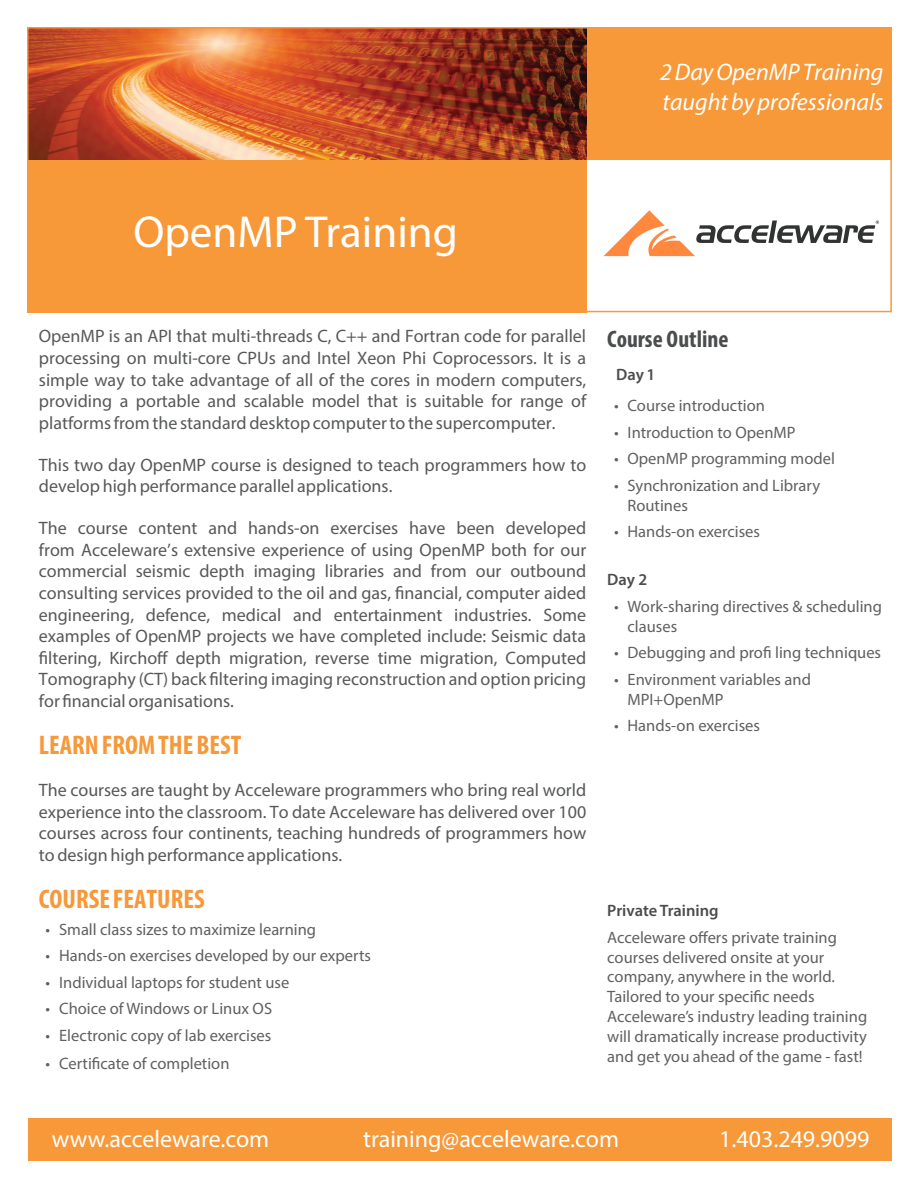
<style>
.page{position:relative;width:918px;height:1188px;background:#fff}
.page>*{position:absolute;margin:0;border:0;box-sizing:border-box;transform-origin:0 0}
.t1{font:45px "Myriad Pro";color:#fff}
.sub_sub{font:700 condensed 27px "Myriad Pro";color:#f79839}
.body{font:700 condensed 27px "Myriad Pro";color:#f79839}
.t2{font:24px "Myriad Pro";color:#fff}
.pull_quote{font:italic 24px/30px "Myriad Pro";color:#fff}
.t3{font:700 condensed 24px "Myriad Pro";color:#4b4c4d}
.body-2{font:18px/21.6px "Myriad Pro";color:#57585a;text-align:justify}
.t4{font:16.5px/19.8px "Myriad Pro";color:#606063}
.sidebar_sub{font:600 16.5px "Myriad Pro";color:#4b4c4d}
</style>
<div class="page">
<div style="left:28px;top:1118px;width:864px;height:43px;background:#f79839"></div>
<div style="left:586px;top:27px;width:306px;height:133px;background:#f79839"></div>
<img style="left:30px;top:30px;width:556px;height:130px">
<div style="left:27px;top:160px;width:559px;height:152px;background:#f79839"></div>
<svg style="left:604px;top:210px;width:275px;height:46px"></svg>
<div style="left:27px;top:27px;width:865px;height:285px;border:2px solid #f79839"></div>
<p class="pull_quote" style="left:660px;top:57px;width:225px">2 Day OpenMP Training taught by professionals</p>
<p class="t1" style="left:133px;top:204px;width:326px">OpenMP Training</p>
<p class="body-2" style="left:39px;top:325px;width:549px">OpenMP is an API that multi-threads C, C++ and Fortran code for parallel processing on multi-core CPUs and Intel Xeon Phi Coprocessors. It is a simple way to take advantage of all of the cores in modern computers, providing a portable and scalable model that is suitable for range of platforms from the standard desktop computer to the supercomputer.</p>
<p class="body-2" style="left:39px;top:454px;width:549px">This two day OpenMP course is designed to teach programmers how to develop high performance parallel applications.</p>
<p class="body-2" style="left:39px;top:517px;width:549px">The course content and hands-on exercises have been developed from Acceleware’s extensive experience of using OpenMP both for our commercial seismic depth imaging libraries and from our outbound consulting services provided to the oil and gas, financial, computer aided engineering, defence, medical and entertainment industries. Some examples of OpenMP projects we have completed include: Seismic data filtering, Kirchoff depth migration, reverse time migration, Computed Tomography (CT) back filtering imaging reconstruction and option pricing for financial organisations.</p>
<p class="sub_sub" style="left:39px;top:728px;width:204px">LEARN FROM THE BEST</p>
<p class="body-2" style="left:39px;top:779px;width:549px">The courses are taught by Acceleware programmers who bring real world experience into the classroom. To date Acceleware has delivered over 100 courses across four continents, teaching hundreds of programmers how to design high performance applications.</p>
<p class="body" style="left:39px;top:882px;width:167px">COURSE FEATURES</p>
<p class="t4" style="left:46px;top:919px;width:272px">• Small class sizes to maximize learning</p>
<p class="t4" style="left:46px;top:946px;width:327px">• Hands-on exercises developed by our experts</p>
<p class="t4" style="left:46px;top:972px;width:245px">• Individual laptops for student use</p>
<p class="t4" style="left:46px;top:999px;width:228px">• Choice of Windows or Linux OS</p>
<p class="t4" style="left:46px;top:1025px;width:227px">• Electronic copy of lab exercises</p>
<p class="t4" style="left:46px;top:1054px;width:185px">• Certificate of completion</p>
<p class="t3" style="left:607px;top:324px;width:123px">Course Outline</p>
<p class="sidebar_sub" style="left:616px;top:364px;width:41px">Day 1</p>
<p class="t4" style="left:614px;top:396px;width:152px">• Course introduction</p>
<p class="t4" style="left:614px;top:422px;width:183px">• Introduction to OpenMP</p>
<p class="t4" style="left:614px;top:449px;width:222px">• OpenMP programming model</p>
<p class="t4" style="left:628px;top:475px;width:194px;text-indent:-14px">• Synchronization and Library<br>Routines</p>
<p class="t4" style="left:614px;top:522px;width:147px">• Hands-on exercises</p>
<p class="sidebar_sub" style="left:607px;top:569px;width:41px">Day 2</p>
<p class="t4" style="left:628px;top:596px;width:256px;text-indent:-14px">• Work-sharing directives &amp; scheduling clauses</p>
<p class="t4" style="left:614px;top:643px;width:269px">• Debugging and profi ling techniques</p>
<p class="t4" style="left:628px;top:669px;width:185px;text-indent:-14px">• Environment variables and<br>MPI+OpenMP</p>
<p class="t4" style="left:614px;top:716px;width:147px">• Hands-on exercises</p>
<p class="sidebar_sub" style="left:607px;top:900px;width:113px">Private Training</p>
<p class="t4" style="left:607px;top:927px;width:261px">Acceleware offers private training courses delivered onsite at your company, anywhere in the world.<br>Tailored to your specific needs Acceleware’s industry leading training will dramatically increase productivity and get you ahead of the game - fast!</p>
<p class="t2" style="left:52px;top:1124px;width:219px">www.acceleware.com</p>
<p class="t2" style="left:363px;top:1124px;width:257px">training@acceleware.com</p>
<p class="t2" style="left:719px;top:1124px;width:152px">1.403.249.9099</p>
</div>
